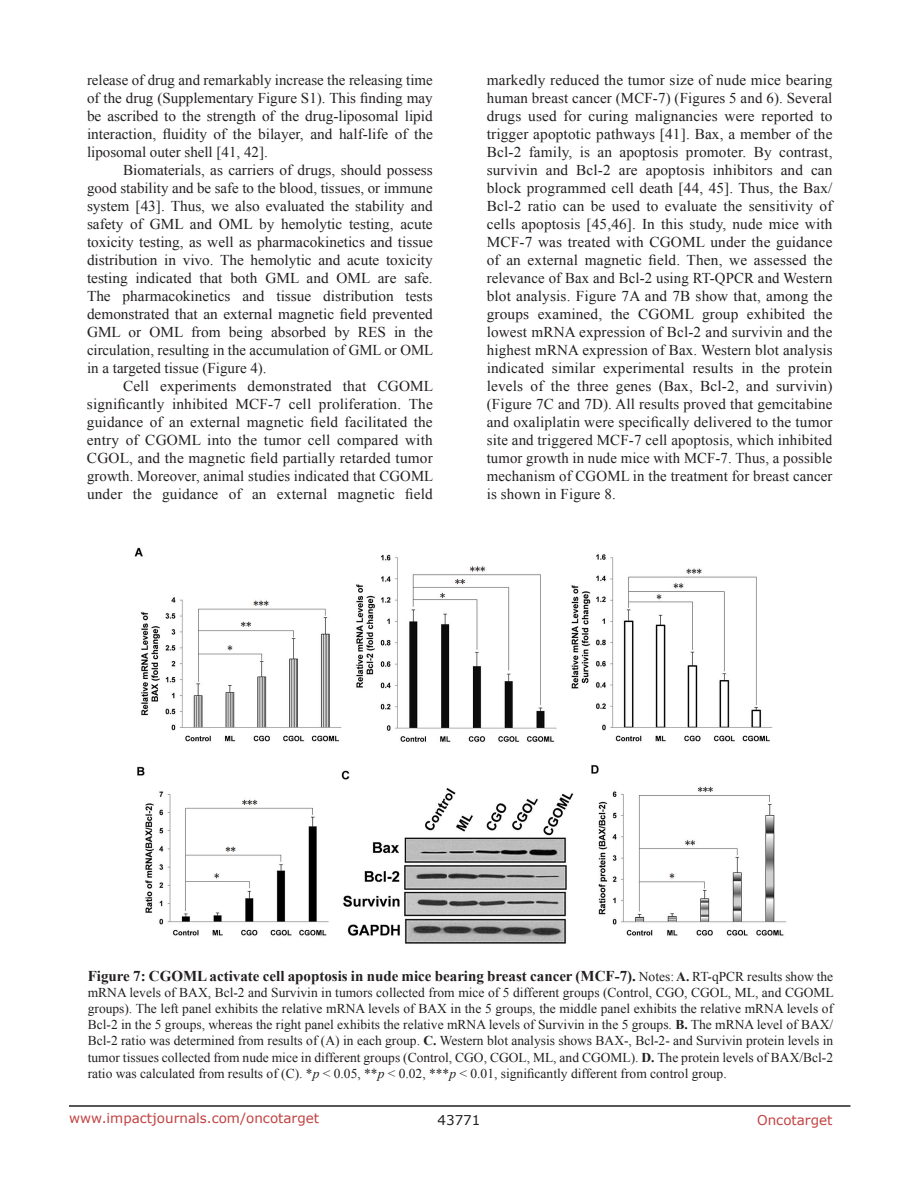
<style>
.page{position:relative;width:918px;height:1188px;background:#fff}
.page>*{position:absolute;margin:0;border:0;box-sizing:border-box;transform-origin:0 0}
.t1{font:15px/18px "Times New Roman";letter-spacing:.005em;color:#231f20;text-align:justify}
.t2{font:700 15px "Times New Roman";color:#231f20}
.t3{font:13.5px/16.2px "Times New Roman";color:#231f20;text-align:justify}
.t4{font:13.5px "Verdana";color:#c24141}
.t5{font:13.5px "Verdana";color:#231f20}
.s1{font-weight:400;font-size:13.5px}
.s2{font-size:13.5px}
.s3{font-weight:700}
.s4{font-style:italic}
</style>
<div class="page">
<hr style="left:69px;top:1105px;width:781px;height:2px;background:#231f20">
<img style="left:134px;top:547px;width:653px;height:397px">
<p class="t1" style="left:87px;top:71px;width:347px">release of drug and remarkably increase the releasing time of the drug (Supplementary Figure S1). This finding may be ascribed to the strength of the drug-liposomal lipid interaction, fluidity of the bilayer, and half-life of the liposomal outer shell [41, 42].</p>
<p class="t1" style="left:87px;top:161px;width:348px;text-indent:36px">Biomaterials, as carriers of drugs, should possess good stability and be safe to the blood, tissues, or immune system [43]. Thus, we also evaluated the stability and safety of GML and OML by hemolytic testing, acute toxicity testing, as well as pharmacokinetics and tissue distribution in vivo. The hemolytic and acute toxicity testing indicated that both GML and OML are safe.<br>The pharmacokinetics and tissue distribution tests demonstrated that an external magnetic field prevented GML or OML from being absorbed by RES in the circulation, resulting in the accumulation of GML or OML in a targeted tissue (Figure 4).</p>
<p class="t1" style="left:87px;top:377px;width:348px;text-indent:36px">Cell experiments demonstrated that CGOML significantly inhibited MCF-7 cell proliferation. The guidance of an external magnetic field facilitated the entry of CGOML into the tumor cell compared with CGOL, and the magnetic field partially retarded tumor growth. Moreover, animal studies indicated that CGOML under the guidance of an external magnetic field</p>
<p class="t1" style="left:487px;top:71px;width:347px">markedly reduced the tumor size of nude mice bearing human breast cancer (MCF-7) (Figures 5 and 6). Several drugs used for curing malignancies were reported to trigger apoptotic pathways [41]. Bax, a member of the Bcl-2 family, is an apoptosis promoter. By contrast, survivin and Bcl-2 are apoptosis inhibitors and can block programmed cell death [44, 45]. Thus, the Bax/ Bcl-2 ratio can be used to evaluate the sensitivity of cells apoptosis [45,46]. In this study, nude mice with MCF-7 was treated with CGOML under the guidance of an external magnetic field. Then, we assessed the relevance of Bax and Bcl-2 using RT-QPCR and Western blot analysis. Figure 7A and 7B show that, among the groups examined, the CGOML group exhibited the lowest mRNA expression of Bcl-2 and survivin and the highest mRNA expression of Bax. Western blot analysis indicated similar experimental results in the protein levels of the three genes (Bax, Bcl-2, and survivin) (Figure 7C and 7D). All results proved that gemcitabine and oxaliplatin were specifically delivered to the tumor site and triggered MCF-7 cell apoptosis, which inhibited tumor growth in nude mice with MCF-7. Thus, a possible mechanism of CGOML in the treatment for breast cancer is shown in Figure 8.</p>
<p class="t2" style="left:88px;top:965px;width:747px">Figure 7: CGOML activate cell apoptosis in nude mice bearing breast cancer (MCF-7). <span class="s1">Notes:</span> <span class="s2">A.</span> <span class="s1">RT-qPCR results show the</span></p>
<p class="t3" style="left:88px;top:984px;width:748px">mRNA levels of BAX, Bcl-2 and Survivin in tumors collected from mice of 5 different groups (Control, CGO, CGOL, ML, and CGOML groups). The left panel exhibits the relative mRNA levels of BAX in the 5 groups, the middle panel exhibits the relative mRNA levels of Bcl-2 in the 5 groups, whereas the right panel exhibits the relative mRNA levels of Survivin in the 5 groups. <span class="s3">B.</span> The mRNA level of BAX/ Bcl-2 ratio was determined from results of (A) in each group. <span class="s3">C.</span> Western blot analysis shows BAX-, Bcl-2- and Survivin protein levels in tumor tissues collected from nude mice in different groups (Control, CGO, CGOL, ML, and CGOML). <span class="s3">D.</span> The protein levels of BAX/Bcl-2 ratio was calculated from results of (C). *<span class="s4">p</span> &lt; 0.05, **<span class="s4">p</span> &lt; 0.02, ***<span class="s4">p</span> &lt; 0.01, significantly different from control group.</p>
<p class="t4" style="left:69px;top:1109px;width:252px">www.impactjournals.com/oncotarget</p>
<p class="t5" style="left:438px;top:1111px;width:44px">43771</p>
<p class="t4" style="left:757px;top:1111px;width:77px">Oncotarget</p>
</div>
